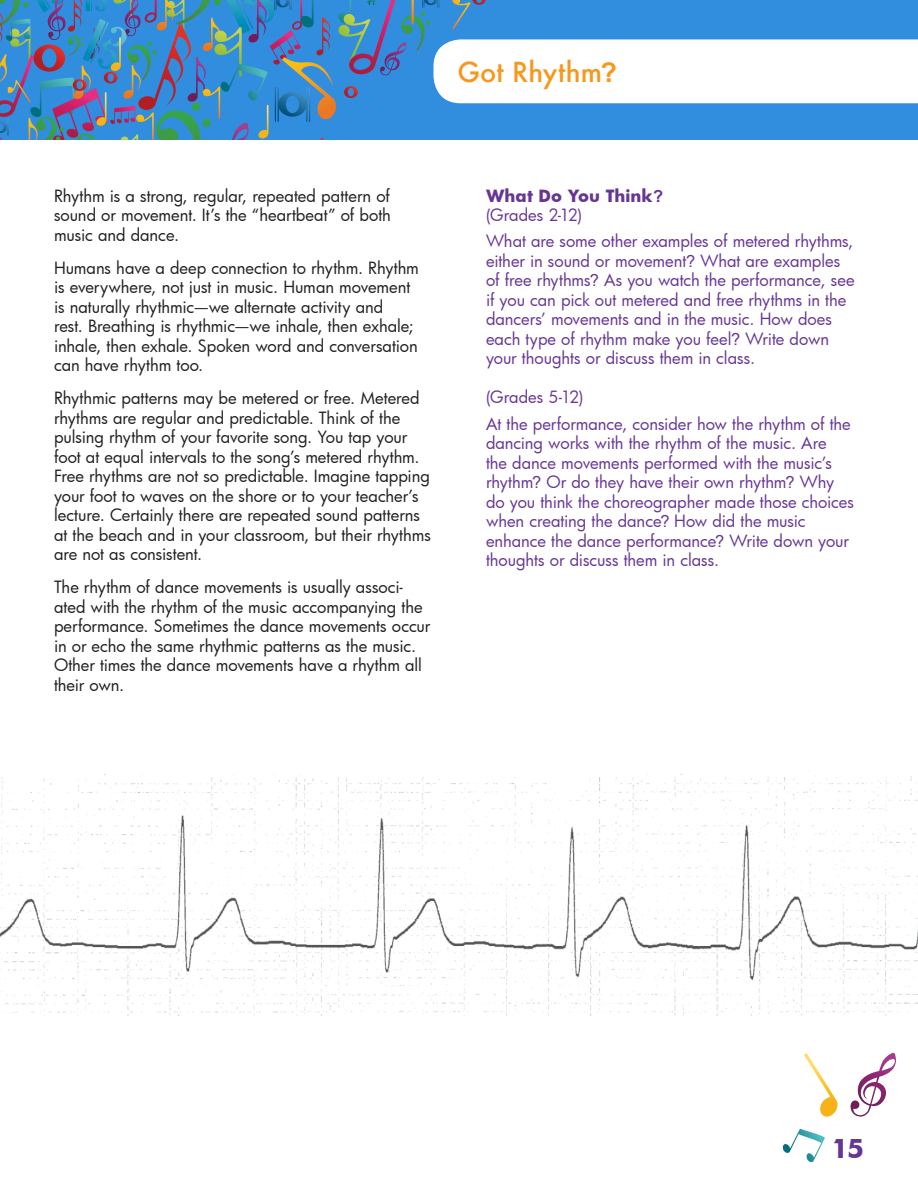
<style>
.page{position:relative;width:918px;height:1188px;background:#fff}
.page>*{position:absolute;margin:0;border:0;box-sizing:border-box;transform-origin:0 0}
.t1{font:500 27px "Futura";color:#f8971d}
.t2{font:700 27px "Futura BT";color:#673695}
.t3{font:16.5px/19.5px "Futura";letter-spacing:-.005em;color:#231f20}
.t4{font:16.5px/19.5px "Futura";letter-spacing:-.005em;color:#673695}
.t5{font:700 16.5px/19.5px "Futura";letter-spacing:.005em;color:#673695}
.s1{font-family:"Arial";font-weight:700}
.s2{font-family:"Arial"}
.s3{font-weight:400}
</style>
<div class="page">
<svg style="left:0;top:0;width:918px;height:140px"></svg>
<img style="left:0;top:774px;width:918px;height:241px">
<svg style="left:782px;top:1129px;width:43px;height:34px"></svg>
<svg style="left:804px;top:1053px;width:34px;height:64px"></svg>
<svg style="left:850px;top:1053px;width:46px;height:64px"></svg>
<h1 class="t1" style="left:458px;top:54px;width:161px">Got Rhythm<span class="s1">?</span></h1>
<p class="t3" style="left:54px;top:185px;width:338px;text-align:justify">Rhythm is a strong, regular, repeated pattern of sound or movement. It’s the “heartbeat” of both music and dance.</p>
<p class="t3" style="left:54px;top:257px;width:366px">Humans have a deep connection to rhythm. Rhythm is everywhere, not just in music. Human movement is naturally rhythmic—we alternate activity and<br>rest. Breathing is rhythmic—we inhale, then exhale; inhale, then exhale. Spoken word and conversation can have rhythm too.</p>
<p class="t3" style="left:54px;top:388px;width:378px">Rhythmic patterns may be metered or free. Metered rhythms are regular and predictable. Think of the pulsing rhythm of your favorite song. You tap your foot at equal intervals to the song’s metered rhythm.<br>Free rhythms are not so predictable. Imagine tapping your foot to waves on the shore or to your teacher’s lecture. Certainly there are repeated sound patterns at the beach and in your classroom, but their rhythms are not as consistent.</p>
<p class="t3" style="left:54px;top:577px;width:378px">The rhythm of dance movements is usually associ&shy;ated with the rhythm of the music accompanying the performance. Sometimes the dance movements occur in or echo the same rhythmic patterns as the music.<br>Other times the dance movements have a rhythm all their own.</p>
<p class="t5" style="left:486px;top:185px;width:179px">What Do You Think<span class="s2">? </span><span class="s3">(Grades 2-12)</span></p>
<p class="t4" style="left:486px;top:231px;width:370px">What are some other examples of metered rhythms, either in sound or movement<span class="s2">?</span> What are examples of free rhythms<span class="s2">?</span> As you watch the performance, see if you can pick out metered and free rhythms in the dancers’ movements and in the music. How does each type of rhythm make you feel<span class="s2">?</span> Write down your thoughts or discuss them in class.</p>
<p class="t4" style="left:486px;top:384px;width:366px;line-height:26.2px">(Grades 5-12)<br>At the performance, consider how the rhythm of the</p>
<p class="t4" style="left:486px;top:433px;width:370px">dancing works with the rhythm of the music. Are<br>the dance movements performed with the music’s rhythm<span class="s2">?</span> Or do they have their own rhythm<span class="s2">?</span> Why do you think the choreographer made those choices when creating the dance<span class="s2">?</span> How did the music enhance the dance performance<span class="s2">?</span> Write down your thoughts or discuss them in class.</p>
<h1 class="t2" style="left:832px;top:1132px;width:34px">15</h1>
</div>
